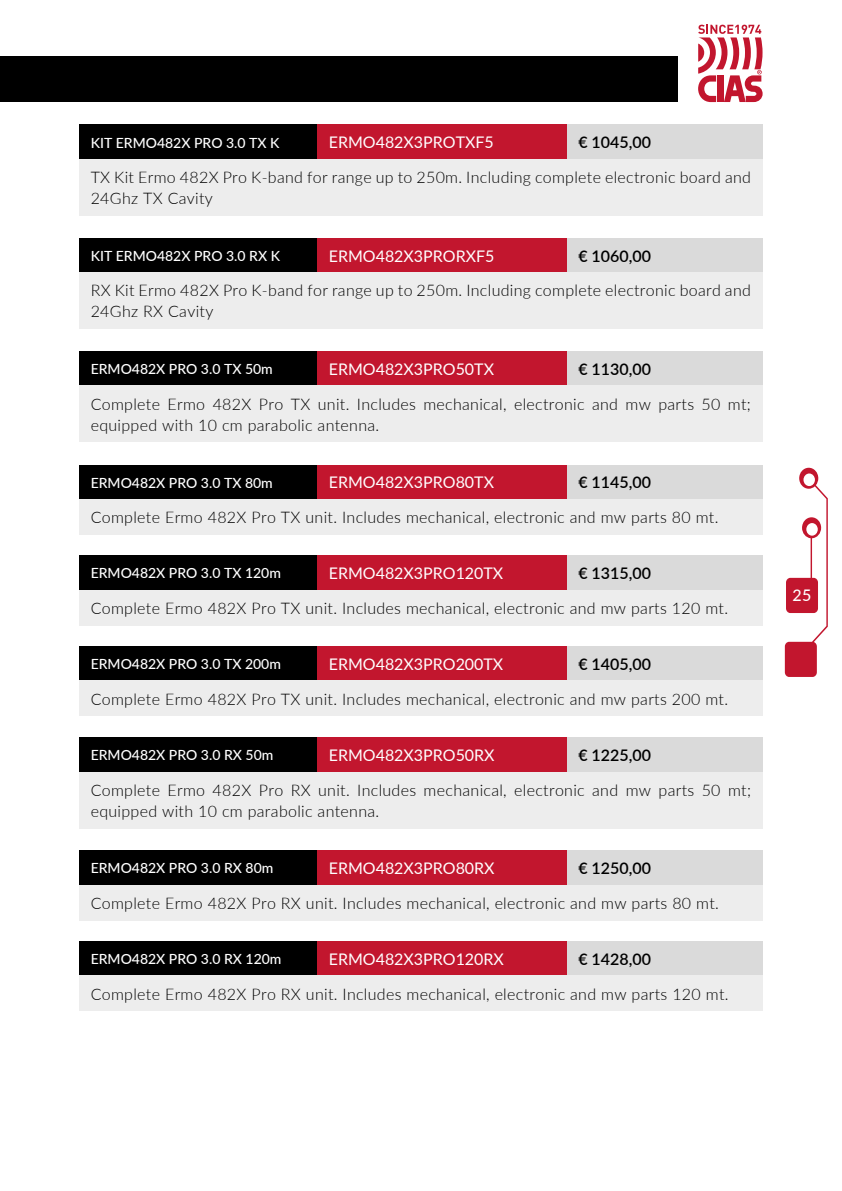
<style>
.page{position:relative;width:842px;height:1191px;background:#fff}
.page>*{position:absolute;margin:0;border:0;box-sizing:border-box;transform-origin:0 0}
.t1{font:300 16px/21px "Lato";letter-spacing:.02em;color:#000}
.t2{font:16px "Lato";color:#fff}
.t3{font:600 16px "Lato";color:#000}
.t4{font:500 16px "Lato";color:#fff}
.t5{font:500 14px "Lato";color:#fff}
</style>
<div class="page">
<svg style="left:698px;top:25px;width:65px;height:77px"></svg>
<svg style="left:785px;top:468px;width:43px;height:209px"></svg>
<div style="left:79px;top:125px;width:238px;height:34px;background:#000"></div>
<div style="left:317px;top:125px;width:250px;height:34px;background:#c2162e"></div>
<div style="left:567px;top:125px;width:196px;height:34px;background:#dadada"></div>
<div style="left:79px;top:159px;width:684px;height:56px;background:#ededed"></div>
<div style="left:79px;top:238px;width:238px;height:34px;background:#000"></div>
<div style="left:317px;top:238px;width:250px;height:34px;background:#c2162e"></div>
<div style="left:567px;top:238px;width:196px;height:34px;background:#dadada"></div>
<div style="left:79px;top:272px;width:684px;height:57px;background:#ededed"></div>
<div style="left:79px;top:351px;width:238px;height:34px;background:#000"></div>
<div style="left:317px;top:351px;width:250px;height:34px;background:#c2162e"></div>
<div style="left:567px;top:351px;width:196px;height:34px;background:#dadada"></div>
<div style="left:79px;top:385px;width:684px;height:57px;background:#ededed"></div>
<div style="left:79px;top:465px;width:238px;height:34px;background:#000"></div>
<div style="left:317px;top:465px;width:250px;height:34px;background:#c2162e"></div>
<div style="left:567px;top:465px;width:196px;height:34px;background:#dadada"></div>
<div style="left:79px;top:499px;width:684px;height:35px;background:#ededed"></div>
<div style="left:79px;top:556px;width:238px;height:34px;background:#000"></div>
<div style="left:317px;top:556px;width:250px;height:34px;background:#c2162e"></div>
<div style="left:567px;top:556px;width:196px;height:34px;background:#dadada"></div>
<div style="left:79px;top:590px;width:684px;height:35px;background:#ededed"></div>
<div style="left:79px;top:646px;width:238px;height:34px;background:#000"></div>
<div style="left:317px;top:646px;width:250px;height:34px;background:#c2162e"></div>
<div style="left:567px;top:646px;width:196px;height:34px;background:#dadada"></div>
<div style="left:79px;top:680px;width:684px;height:36px;background:#ededed"></div>
<div style="left:79px;top:737px;width:238px;height:34px;background:#000"></div>
<div style="left:317px;top:737px;width:250px;height:34px;background:#c2162e"></div>
<div style="left:567px;top:737px;width:196px;height:34px;background:#dadada"></div>
<div style="left:79px;top:772px;width:684px;height:56px;background:#ededed"></div>
<div style="left:79px;top:850px;width:238px;height:34px;background:#000"></div>
<div style="left:317px;top:850px;width:250px;height:34px;background:#c2162e"></div>
<div style="left:567px;top:850px;width:196px;height:34px;background:#dadada"></div>
<div style="left:79px;top:884px;width:684px;height:36px;background:#ededed"></div>
<div style="left:79px;top:941px;width:238px;height:34px;background:#000"></div>
<div style="left:317px;top:941px;width:250px;height:34px;background:#c2162e"></div>
<div style="left:567px;top:941px;width:196px;height:34px;background:#dadada"></div>
<div style="left:79px;top:975px;width:684px;height:36px;background:#ededed"></div>
<div style="left:0;top:57px;width:677px;height:45px;background:#000"></div>
<p class="t5" style="left:91px;top:132px;width:190px">KIT ERMO482X PRO 3.0 TX K</p>
<p class="t2" style="left:329px;top:131px;width:166px">ERMO482X3PROTXF5</p>
<p class="t3" style="left:578px;top:131px;width:74px">€ 1045,00</p>
<p class="t1" style="left:91px;top:166px;width:662px">TX Kit Ermo 482X Pro K-band for range up to 250m. Including complete electronic board and<br>24Ghz TX Cavity</p>
<p class="t5" style="left:91px;top:246px;width:191px">KIT ERMO482X PRO 3.0 RX K</p>
<p class="t2" style="left:329px;top:244px;width:167px">ERMO482X3PRORXF5</p>
<p class="t3" style="left:578px;top:244px;width:74px">€ 1060,00</p>
<p class="t1" style="left:91px;top:280px;width:662px">RX Kit Ermo 482X Pro K-band for range up to 250m. Including complete electronic board and<br>24Ghz RX Cavity</p>
<p class="t5" style="left:91px;top:359px;width:184px">ERMO482X PRO 3.0 TX 50m</p>
<p class="t2" style="left:329px;top:358px;width:167px">ERMO482X3PRO50TX</p>
<p class="t3" style="left:578px;top:357px;width:74px">€ 1130,00</p>
<p class="t1" style="left:91px;top:393px;width:662px">Complete Ermo 482X Pro TX unit. Includes mechanical, electronic and mw parts 50 mt; equipped with 10 cm parabolic antenna.</p>
<p class="t5" style="left:91px;top:472px;width:184px">ERMO482X PRO 3.0 TX 80m</p>
<p class="t2" style="left:329px;top:471px;width:167px">ERMO482X3PRO80TX</p>
<p class="t3" style="left:578px;top:471px;width:74px">€ 1145,00</p>
<p class="t1" style="left:91px;top:506px;width:629px">Complete Ermo 482X Pro TX unit. Includes mechanical, electronic and mw parts 80 mt.</p>
<p class="t5" style="left:91px;top:563px;width:192px">ERMO482X PRO 3.0 TX 120m</p>
<p class="t2" style="left:329px;top:562px;width:176px">ERMO482X3PRO120TX</p>
<p class="t3" style="left:578px;top:562px;width:74px">€ 1315,00</p>
<p class="t1" style="left:91px;top:597px;width:639px">Complete Ermo 482X Pro TX unit. Includes mechanical, electronic and mw parts 120 mt.</p>
<p class="t5" style="left:91px;top:654px;width:192px">ERMO482X PRO 3.0 TX 200m</p>
<p class="t2" style="left:329px;top:652px;width:176px">ERMO482X3PRO200TX</p>
<p class="t3" style="left:578px;top:652px;width:74px">€ 1405,00</p>
<p class="t1" style="left:91px;top:688px;width:639px">Complete Ermo 482X Pro TX unit. Includes mechanical, electronic and mw parts 200 mt.</p>
<p class="t5" style="left:91px;top:744px;width:184px">ERMO482X PRO 3.0 RX 50m</p>
<p class="t2" style="left:329px;top:743px;width:167px">ERMO482X3PRO50RX</p>
<p class="t3" style="left:578px;top:743px;width:74px">€ 1225,00</p>
<p class="t1" style="left:91px;top:779px;width:662px">Complete Ermo 482X Pro RX unit. Includes mechanical, electronic and mw parts 50 mt; equipped with 10 cm parabolic antenna.</p>
<p class="t5" style="left:91px;top:858px;width:184px">ERMO482X PRO 3.0 RX 80m</p>
<p class="t2" style="left:329px;top:857px;width:167px">ERMO482X3PRO80RX</p>
<p class="t3" style="left:578px;top:856px;width:74px">€ 1250,00</p>
<p class="t1" style="left:91px;top:892px;width:630px">Complete Ermo 482X Pro RX unit. Includes mechanical, electronic and mw parts 80 mt.</p>
<p class="t5" style="left:91px;top:949px;width:192px">ERMO482X PRO 3.0 RX 120m</p>
<p class="t2" style="left:329px;top:947px;width:177px">ERMO482X3PRO120RX</p>
<p class="t3" style="left:578px;top:947px;width:74px">€ 1428,00</p>
<p class="t1" style="left:91px;top:983px;width:639px">Complete Ermo 482X Pro RX unit. Includes mechanical, electronic and mw parts 120 mt.</p>
<p class="t4" style="left:793px;top:583px;width:20px">25</p>
</div>
